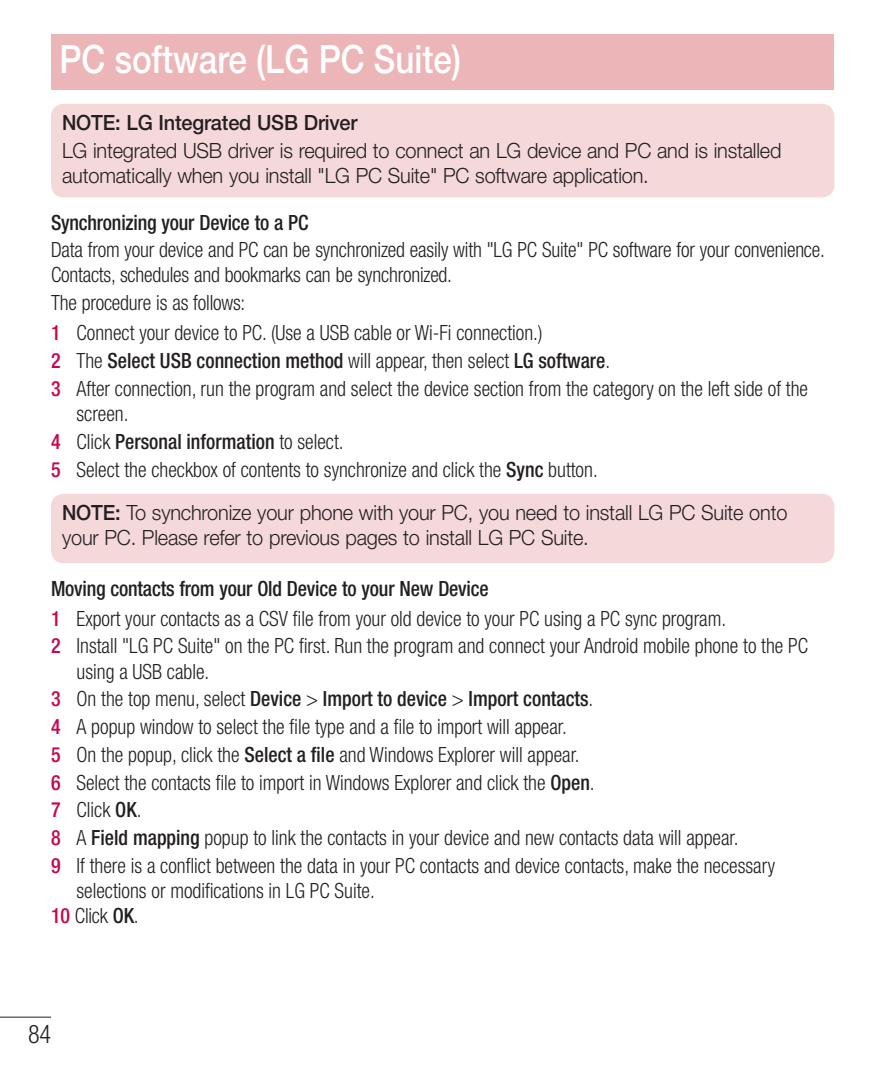
<style>
.page{position:relative;width:893px;height:1072px;background:#fff}
.page>*{position:absolute;margin:0;border:0;box-sizing:border-box;transform-origin:0 0}
.t1{font:500 39px "Helvetica Neue LT Pro";color:#fff;scale:.85 1}
.t2{font:300 condensed 25.5px "Helvetica Neue LT Pro";color:#231f20;scale:.95 1}
.t3{font:300 condensed 21px/27.9px "Helvetica Neue LT Pro";color:#231f20;scale:.95 1}
.t4{font:300 21px/25.2px "Helvetica Neue LT Pro";letter-spacing:-.01em;color:#231f20;scale:.95 1}
.t5{font:500 condensed 21px "Helvetica Neue LT Pro";letter-spacing:-.01em;color:#231f20;scale:.95 1}
.t6{font:500 21px "Helvetica Neue LT Pro";letter-spacing:-.01em;color:#231f20;scale:.95 1}
.s1{font-weight:500;color:#c50750}
.s2{font-weight:500}
</style>
<div class="page">
<hr style="left:0;top:1016px;width:51px;height:1px;background:#231f20">
<div style="left:51px;top:104px;width:783px;height:93px;background:#f5d8da;border-radius:13px"></div>
<div style="left:51px;top:494px;width:783px;height:69px;background:#f5d8da;border-radius:13px"></div>
<div style="left:51px;top:34px;width:782px;height:55px;background:#ecb6b8"></div>
<h1 class="t1" style="left:60px;top:45px;width:474px">PC software (LG PC Suite)</h1>
<p class="t6" style="left:62px;top:115px;width:312px">NOTE: LG Integrated USB Driver</p>
<p class="t4" style="left:62px;top:140px;width:759px">LG integrated USB driver is required to connect an LG device and PC and is installed automatically when you install "LG PC Suite" PC software application.</p>
<p class="t5" style="left:51px;top:215px;width:272px">Synchronizing your Device to a PC</p>
<p class="t3" style="left:51px;top:239px;width:816px;line-height:25.2px">Data from your device and PC can be synchronized easily with "LG PC Suite" PC software for your convenience.<br>Contacts, schedules and bookmarks can be synchronized.</p>
<p class="t3" style="left:51px;top:290px;width:519px;line-height:30.3px">The procedure is as follows:<br><span class="s1">1</span> Connect your device to PC. (Use a USB cable or Wi-Fi connection.)</p>
<p class="t3" style="left:51px;top:349px;width:798px"><span class="s1">2</span> The <span class="s2">Select USB connection method</span> will appear, then select <span class="s2">LG software</span>.<br><span class="s1">3</span> After connection, run the program and select the device section from the category on the left side of the</p>
<p class="t3" style="left:51px;top:402px;width:577px;text-indent:26px">screen.<br><span class="s1">4</span> Click <span class="s2">Personal information</span> to select.<br><span class="s1">5</span> Select the checkbox of contents to synchronize and click the <span class="s2">Sync</span> button.</p>
<p class="t4" style="left:62px;top:502px;width:765px"><span class="s2">NOTE:</span> To synchronize your phone with your PC, you need to install LG PC Suite onto your PC. Please refer to previous pages to install LG PC Suite.</p>
<p class="t3" style="left:51px;top:576px;width:798px"><span class="s2">Moving contacts from your Old Device to your New Device<br></span><span class="s1">1</span> Export your contacts as a CSV file from your old device to your PC using a PC sync program.<br><span class="s1">2</span> Install "LG PC Suite" on the PC first. Run the program and connect your Android mobile phone to the PC</p>
<p class="t3" style="left:51px;top:659px;width:764px;text-indent:26px">using a USB cable.<br><span class="s1">3</span> On the top menu, select <span class="s2">Device</span> &gt; <span class="s2">Import to device</span> &gt; <span class="s2">Import contacts</span>.<br><span class="s1">4</span> A popup window to select the file type and a file to import will appear.<br><span class="s1">5</span> On the popup, click the <span class="s2">Select a file</span> and Windows Explorer will appear.<br><span class="s1">6</span> Select the contacts file to import in Windows Explorer and click the <span class="s2">Open</span>.<br><span class="s1">7</span> Click <span class="s2">OK</span>.<br><span class="s1">8</span> A <span class="s2">Field mapping</span> popup to link the contacts in your device and new contacts data will appear.<br><span class="s1">9</span> If there is a conflict between the data in your PC contacts and device contacts, make the necessary</p>
<p class="t3" style="left:51px;top:880px;width:342px;line-height:25.2px;text-indent:26px">selections or modifications in LG PC Suite.<br><span class="s1">10</span> Click <span class="s2">OK</span>.</p>
<p class="t2" style="left:28px;top:1025px;width:26px">84</p>
</div>
